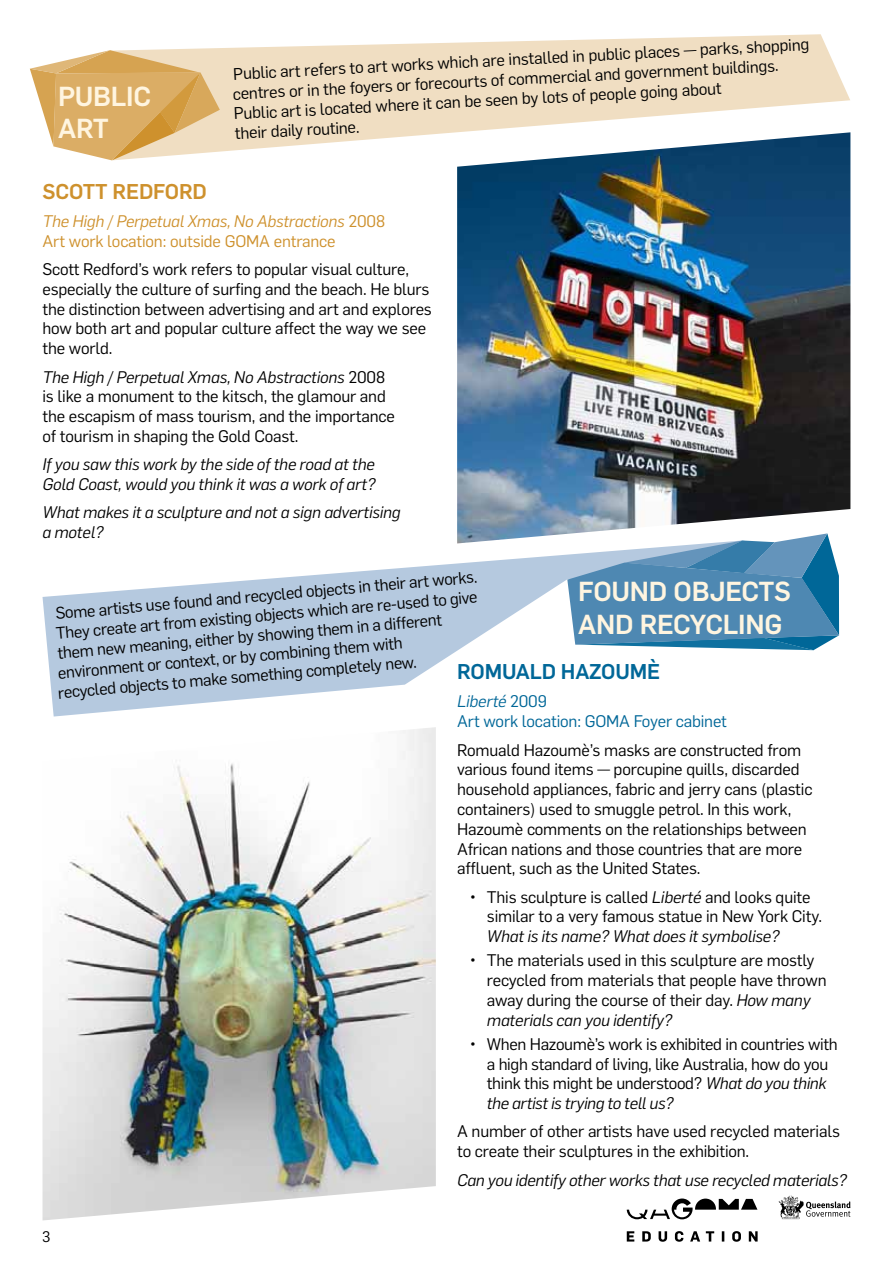
<style>
.page{position:relative;width:893px;height:1263px;background:#fff}
.page>*{position:absolute;margin:0;border:0;box-sizing:border-box;transform-origin:0 0}
.t1{font:500 27px/32.4px "Flama";letter-spacing:-.01em;color:#fff5e0}
.t2{font:500 21px "Flama";letter-spacing:-.01em;color:#006798}
.t3{font:500 21px "Flama";letter-spacing:-.01em;color:#ce912d}
.t4{font:16.5px/19.8px "Flama";letter-spacing:-.01em;color:#000}
.t5{font:italic 16.5px/19.8px "Flama";letter-spacing:-.01em;color:#000}
.t6{font:16.5px/19.8px "Flama";letter-spacing:-.01em;color:#ce912d}
.t7{font:16.5px/19.8px "Flama";letter-spacing:-.01em;color:#006798}
.t8{font:15px "Flama";color:#000}
.s1{font-style:italic}
</style>
<div class="page">
<svg style="left:627px;top:1231px;width:131px;height:11px"></svg>
<svg style="left:627px;top:1198px;width:130px;height:21px"></svg>
<svg style="left:779px;top:1195px;width:71px;height:24px"></svg>
<svg style="left:43px;top:543px;width:524px;height:173px;fill:#b5c9df"></svg>
<svg style="left:143px;top:34px;width:707px;height:118px;fill:#f0dec2"></svg>
<img style="left:457px;top:132px;width:393px;height:411px">
<img style="left:43px;top:727px;width:393px;height:493px">
<svg style="left:30px;top:50px;width:190px;height:110px;background:#e2be86"></svg>
<svg style="left:567px;top:533px;width:272px;height:117px;background:#6599bd"></svg>
<h1 class="t1" style="left:58px;top:78px;width:67px">PUBLIC<br>ART</h1>
<p class="t4" style="left:231px;top:63px;width:582px;rotate:-3deg">Public artrefers to artworks which are installed in public places — parks, shopping centres orin the foyers orforecourts ofcommercialand governmentbuildings.<br>Public artis located where itcan be seen by lots ofpeople going about<br>theirdaily routine.</p>
<p class="t3" style="left:43px;top:176px;width:40px">SCOTT</p>
<p class="t3" style="left:113px;top:176px;width:96px">REDFORD</p>
<p class="t6" style="left:43px;top:210px;width:344px"><span class="s1">The High / Perpetual Xmas, No Abstractions</span> 2008<br>Art work location: outside GO MA entrance</p>
<p class="t4" style="left:43px;top:258px;width:391px">Scott Redford’s work refers to popular visual culture, especially the culture of surfing and the beach. He blurs the distinction between advertising and art and explores how both art and popular culture affect the way we see the world.</p>
<p class="t4" style="left:43px;top:366px;width:354px"><span class="s1">The High / Perpetual Xmas, No Abstractions</span> 2008 is like a monument to the kitsch, the glamour and the escapism of mass tourism, and the importance of tourism in shaping the Gold Coast.</p>
<p class="t5" style="left:43px;top:454px;width:335px">If you saw this work by the side of the road at the<br>Gold Coast, would you think it was a work of art?</p>
<p class="t5" style="left:43px;top:502px;width:360px">What makes it a sculpture and not a sign advertising a motel?</p>
<p class="t4" style="left:50px;top:603px;width:429px;rotate:-5deg">Some artists use found and recycled objects in theirartworks.<br>They create artfrom existing objects which are re-used to give them new meaning, eitherby showing them in a different environmentorcontext, orby combining them with<br>recycled objects to make something completely new.</p>
<h1 class="t1" style="left:578px;top:573px;width:212px">FOUND OBJECTS<br>AND RECYCLI</h1>
<h1 class="t1" style="left:745px;top:606px;width:38px">NG</h1>
<p class="t2" style="left:457px;top:656px;width:205px">RO MUALD HAZOUM È</p>
<p class="t7" style="left:457px;top:691px;width:271px"><span class="s1">Liberté</span> 2009<br>Art work location: GO MA Foyer cabinet</p>
<p class="t4" style="left:457px;top:739px;width:357px">Romuald Hazoumè’s masks are constructed from various found items — porcupine quills, discarded household appliances, fabric and jerry cans (plastic containers) used to smuggle petrol. I n this work, Hazoumè comments on the relationships between African nations and those countries that are more affluent, such as the United States.</p>
<p class="t4" style="left:487px;top:886px;width:337px;text-indent:-17px">• This sculpture is called <span class="s1">Liberté</span> and looks quite similar to a very famous statue in New York City.</p>
<p class="t5" style="left:487px;top:925px;width:294px">What is its name? What does it symbolise?</p>
<p class="t4" style="left:487px;top:949px;width:341px;text-indent:-17px">• The materials used in this sculpture are mostly recycled from materials that people have thrown away during the course of their day. <span class="s1">How many materials can you identify?</span></p>
<p class="t4" style="left:487px;top:1033px;width:352px;text-indent:-17px">• When Hazoumè’s work is exhibited in countries with a high standard of living, like Australia, how do you think this might be understood? <span class="s1">What do you think the artist is trying to tell us?</span></p>
<p class="t4" style="left:457px;top:1121px;width:384px">A number of other artists have used recycled materials to create their sculptures in the exhibition.</p>
<p class="t5" style="left:457px;top:1169px;width:392px">Can you identify other works that use recycled materials?</p>
<p class="t8" style="left:42px;top:1226px;width:10px">3</p>
</div>
